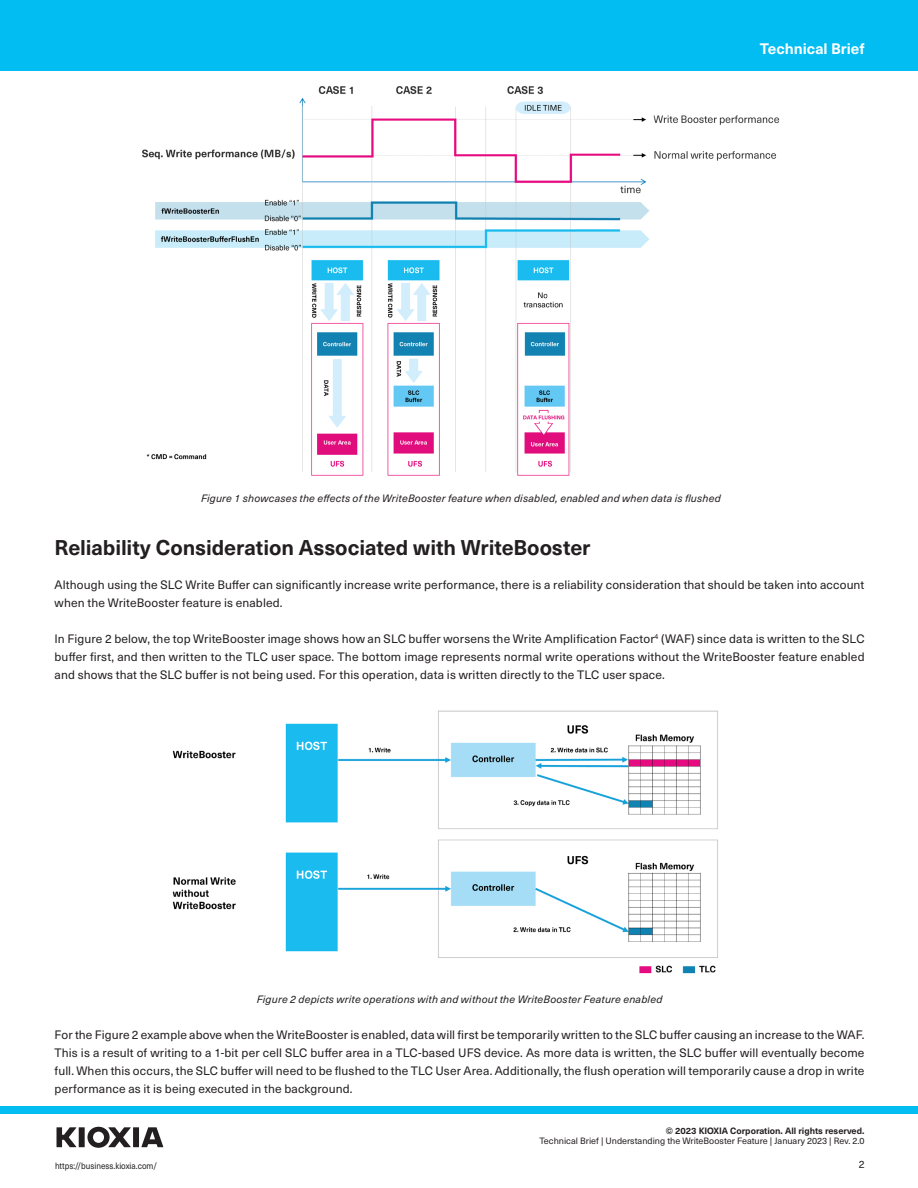
<style>
.page{position:relative;width:918px;height:1188px;background:#fff}
.page>*{position:absolute;margin:0;border:0;box-sizing:border-box;transform-origin:0 0}
.t1{font:700 21px "Neue Haas Unica W1 G";letter-spacing:-.005em;color:#231f20}
.t2{font:700 15px "Neue Haas Unica W1 G";color:#fff}
.t3{font:12px/18px "Neue Haas Unica W1 G";letter-spacing:.01em;color:#231f20;text-align:justify}
.t4{font:italic 10.5px "Neue Haas Unica W1 G";letter-spacing:.02em;color:#231f20}
.t5{font:10.5px "Neue Haas Unica W1 G";color:#231f20}
.t6{font:9px "Neue Haas Unica W1 G";color:#231f20}
.t7{font:700 9px "Neue Haas Unica W1 G";color:#231f20}
.t8{font:9px "Neue Haas Unica W1 G";color:#231f20;scale:.89 1}
</style>
<div class="page">
<div style="left:0;top:1106px;width:918px;height:8px;background:#01bdf2"></div>
<div style="left:0;top:0;width:918px;height:71px;background:#01bdf2"></div>
<svg style="left:57px;top:1127px;width:106px;height:21px"></svg>
<img style="left:142px;top:86px;width:638px;height:389px">
<img style="left:172px;top:710px;width:546px;height:264px">
<p class="t2" style="left:760px;top:37px;width:106px">Technical Brief</p>
<p class="t4" style="left:201px;top:491px;width:521px">Figure 1 showcases the effects of the WriteBooster feature when disabled, enabled and when data is flushed</p>
<h1 class="t1" style="left:55px;top:531px;width:537px">Reliability Consideration Associated with WriteBooster</h1>
<p class="t3" style="left:55px;top:575px;width:811px">Although using the SLC Write Buffer can significantly increase write performance, there is a reliability consideration that should be taken into account when the WriteBooster feature is enabled.</p>
<p class="t3" style="left:55px;top:629px;width:812px">In Figure 2 below, the top WriteBooster image shows how an SLC buffer worsens the Write Amplification Factor<sup>4</sup> (WAF) since data is written to the SLC buffer first, and then written to the TLC user space. The bottom image represents normal write operations without the WriteBooster feature enabled and shows that the SLC buffer is not being used. For this operation, data is written directly to the TLC user space.</p>
<p class="t4" style="left:257px;top:991px;width:407px">Figure 2 depicts write operations with and without the WriteBooster Feature enabled</p>
<p class="t3" style="left:55px;top:1025px;width:811px">For the Figure 2 example above when the WriteBooster is enabled, data will first be temporarily written to the SLC buffer causing an increase to the WAF.<br>This is a result of writing to a 1-bit per cell SLC buffer area in a TLC-based UFS device. As more data is written, the SLC buffer will eventually become full. When this occurs, the SLC buffer will need to be flushed to the TLC User Area. Additionally, the flush operation will temporarily cause a drop in write performance as it is being executed in the background.</p>
<p class="t7" style="left:666px;top:1124px;width:200px">© 2023 KIOXIA Corporation. All rights reserved.</p>
<p class="t6" style="left:539px;top:1135px;width:327px">Technical Brief | Understanding the WriteBooster Feature | January 2023 | Rev. 2.0</p>
<p class="t8" style="left:55px;top:1159px;width:116px">https://business.kioxia.com/</p>
<p class="t5" style="left:859px;top:1157px;width:7px">2</p>
</div>
